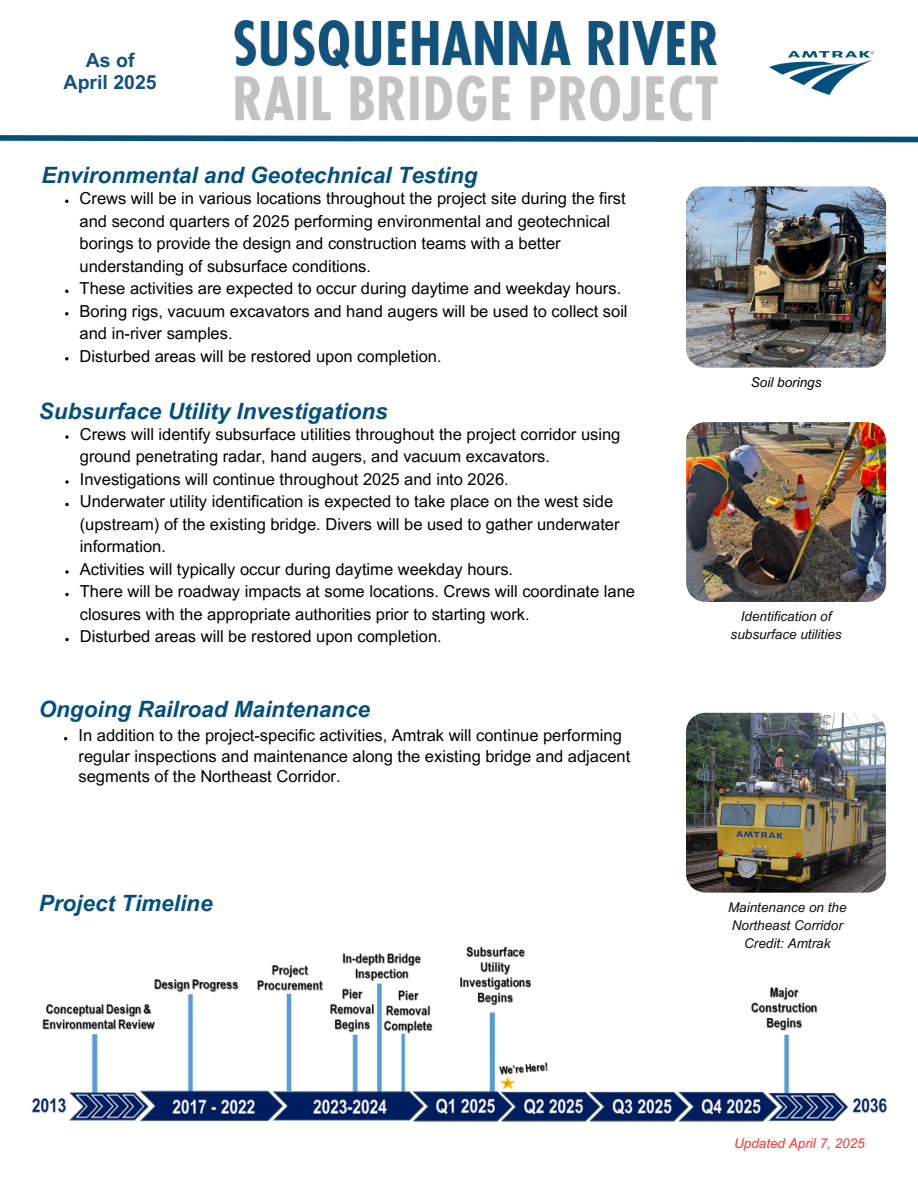
<style>
.page{position:relative;width:918px;height:1188px;background:#fff}
.page>*{position:absolute;margin:0;border:0;box-sizing:border-box;transform-origin:0 0}
.t1{font:italic 700 22.5px "Arial MT Pro";color:#04507c}
.t2{font:700 19.5px/22.5px "Arial MT Pro";color:#13527b;text-align:center}
.t3{font:16.5px/22.5px "Arial MT Pro";color:#000}
.t4{font:italic 13.5px/18px "Arial MT Pro";color:#0d0d0d;text-align:center}
.t5{font:italic 13.5px "Arial MT Pro";color:#ff3131}
.t6{font:italic 13.5px "Arial MT Pro";color:#000}
</style>
<div class="page">
<img style="left:770px;top:52px;width:103px;height:42px">
<img style="left:234px;top:20px;width:484px;height:102px">
<svg style="left:0;top:135px;width:918px;height:8px"></svg>
<img style="left:686px;top:422px;width:200px;height:180px">
<img style="left:686px;top:713px;width:200px;height:180px">
<img style="left:686px;top:186px;width:200px;height:182px">
<svg style="left:65px;top:435px;width:4px;height:4px"></svg>
<svg style="left:65px;top:480px;width:4px;height:4px"></svg>
<svg style="left:65px;top:503px;width:4px;height:3px"></svg>
<svg style="left:65px;top:570px;width:4px;height:4px"></svg>
<svg style="left:65px;top:593px;width:4px;height:3px"></svg>
<svg style="left:65px;top:638px;width:4px;height:3px"></svg>
<img style="left:31px;top:946px;width:857px;height:176px">
<p class="t2" style="left:64px;top:51px;width:95px">As of<br>April 2025</p>
<p class="t1" style="left:41px;top:167px;width:438px">Environmental and Geotechnical Testing</p>
<p class="t3" style="left:80px;top:189px;width:548px">Crews will be in various locations throughout the project site during the first and second quarters of 2025 performing environmental and geotechnical borings to provide the design and construction teams with a better understanding of subsurface conditions.</p>
<h1 class="t3" style="left:80px;top:279px;width:543px">These activities are expected to occur during daytime and weekday hours.</h1>
<p class="t3" style="left:80px;top:302px;width:550px">Boring rigs, vacuum excavators and hand augers will be used to collect soil and in-river samples.</p>
<p class="t3" style="left:80px;top:347px;width:363px">Disturbed areas will be restored upon completion.</p>
<p class="t1" style="left:39px;top:403px;width:350px">Subsurface Utility Investigations</p>
<p class="t3" style="left:80px;top:425px;width:542px">Crews will identify subsurface utilities throughout the project corridor using ground penetrating radar, hand augers, and vacuum excavators.</p>
<h1 class="t3" style="left:80px;top:470px;width:430px">Investigations will continue throughout 2025 and into 2026.</h1>
<p class="t3" style="left:80px;top:492px;width:541px">Underwater utility identification is expected to take place on the west side (upstream) of the existing bridge. Divers will be used to gather underwater information.</p>
<p class="t3" style="left:80px;top:560px;width:435px">Activities will typically occur during daytime weekday hours.</p>
<p class="t3" style="left:80px;top:582px;width:557px">There will be roadway impacts at some locations. Crews will coordinate lane closures with the appropriate authorities prior to starting work.</p>
<p class="t3" style="left:80px;top:627px;width:363px">Disturbed areas will be restored upon completion.</p>
<p class="t1" style="left:39px;top:701px;width:333px">Ongoing Railroad Maintenance</p>
<p class="t3" style="left:79px;top:728px;width:553px;line-height:20.2px">In addition to the project-specific activities, Amtrak will continue performing regular inspections and maintenance along the existing bridge and adjacent segments of the Northeast Corridor.</p>
<h1 class="t1" style="left:39px;top:894px;width:175px">Project Timeline</h1>
<p class="t6" style="left:751px;top:377px;width:72px">Soil borings</p>
<p class="t4" style="left:731px;top:609px;width:113px">Identification of subsurface utilities</p>
<p class="t4" style="left:728px;top:899px;width:120px;text-align:left">Maintenance on the<br>Northeast Corridor</p>
<p class="t4" style="left:744px;top:935px;width:88px">Credit: Amtrak</p>
<h1 class="t5" style="left:734px;top:1138px;width:132px">Updated April 7, 2025</h1>
</div>
